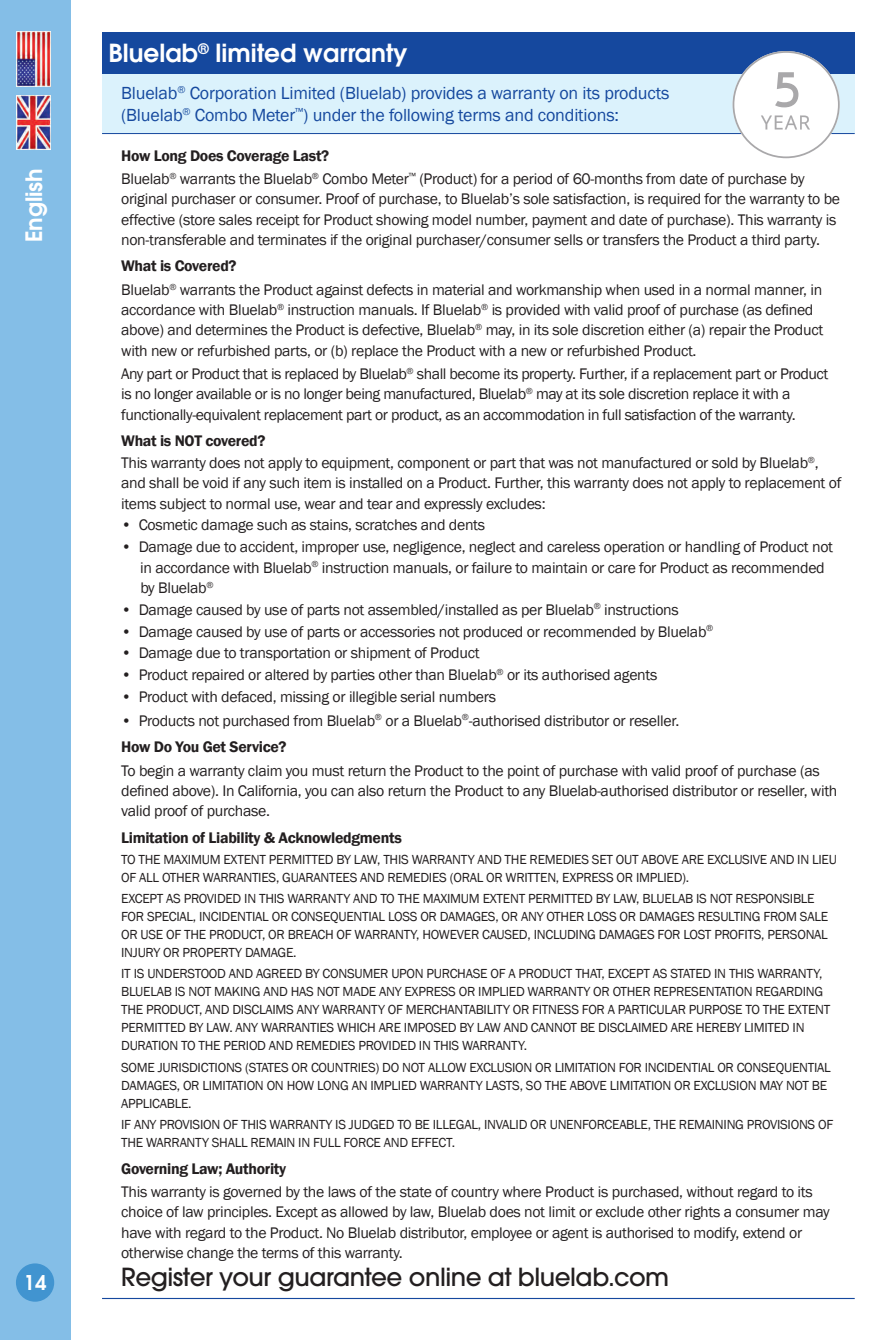
<style>
.page{position:relative;width:893px;height:1340px;background:#fff}
.page>*{position:absolute;margin:0;border:0;box-sizing:border-box;transform-origin:0 0}
.Table_H01{font:500 24.75px "ITC Avant Garde Pro";letter-spacing:-.02em;color:#231f20}
.Table_H01-2{font:600 24.75px "ITC Avant Garde Pro";color:#fff}
.t1{font:600 22.5px "ITC Avant Garde Pro";color:#fff}
.t2{font:600 20.25px "ITC Avant Garde Pro";color:#fff}
.Table_H02{font:18px/21.4px "Franklin Gothic";letter-spacing:-.01em;color:#15489e}
.Guarantee_Body_2{font:15.75px/20.2px "Franklin Gothic";letter-spacing:-.02em;color:#231f20}
.Guarantee_Body_2-2{font:600 15.75px "Franklin Gothic";letter-spacing:-.02em;color:#231f20}
.Guarantee_Body_2-3{font:13.5px/18px "Franklin Gothic";letter-spacing:-.02em;color:#231f20}
</style>
<div class="page">
<div style="left:0;top:0;width:70px;height:1339px;background:#84bee7"></div>
<img style="left:16px;top:32px;width:35px;height:54px">
<img style="left:16px;top:96px;width:35px;height:54px">
<div style="left:16px;top:1263px;width:38px;height:38px;background:#4194d0;border-radius:50%"></div>
<div style="left:102px;top:33px;width:753px;height:41px;background:#15489e"></div>
<div style="left:102px;top:74px;width:753px;height:59px;background:#dbf2fc"></div>
<hr style="left:102px;top:133px;width:753px;height:1px;background:#15489e">
<hr style="left:102px;top:1297px;width:753px;height:1px;background:#15489e">
<svg style="left:733px;top:51px;width:107px;height:107px"></svg>
<h2 class="t1" style="left:19px;top:242px;width:76px;rotate:-90deg">English</h2>
<p class="t2" style="left:24px;top:1268px;width:24px">14</p>
<p class="Table_H01-2" style="left:108px;top:37px;width:301px">Bluelab<sup>®</sup> limited warranty</p>
<p class="Table_H02" style="left:121px;top:83px;width:550px">Bluelab<sup>®</sup> Corporation Limited (Bluelab) provides a warranty on its products (Bluelab<sup>®</sup> Combo Meter<sup>™</sup>) under the following terms and conditions:</p>
<p class="Guarantee_Body_2-2" style="left:121px;top:146px;width:210px">How Long Does Coverage Last?</p>
<p class="Guarantee_Body_2" style="left:121px;top:169px;width:720px">Bluelab<sup>®</sup> warrants the Bluelab<sup>®</sup> Combo Meter<sup>™</sup> (Product) for a period of 60-months from date of purchase by original purchaser or consumer. Proof of purchase, to Bluelab’s sole satisfaction, is required for the warranty to be effective (store sales receipt for Product showing model number, payment and date of purchase). This warranty is non-transferable and terminates if the original purchaser/consumer sells or transfers the Product a third party.</p>
<p class="Guarantee_Body_2-2" style="left:121px;top:256px;width:117px">What is Covered?</p>
<p class="Guarantee_Body_2" style="left:121px;top:280px;width:704px">Bluelab<sup>®</sup> warrants the Product against defects in material and workmanship when used in a normal manner, in accordance with Bluelab<sup>®</sup> instruction manuals. If Bluelab<sup>®</sup> is provided with valid proof of purchase (as defined above) and determines the Product is defective, Bluelab<sup>®</sup> may, in its sole discretion either (a) repair the Product with new or refurbished parts, or (b) replace the Product with a new or refurbished Product.</p>
<p class="Guarantee_Body_2" style="left:121px;top:364px;width:709px">Any part or Product that is replaced by Bluelab<sup>®</sup> shall become its property. Further, if a replacement part or Product is no longer available or is no longer being manufactured, Bluelab<sup>®</sup> may at its sole discretion replace it with a functionally-equivalent replacement part or product, as an accommodation in full satisfaction of the warranty.</p>
<p class="Guarantee_Body_2-2" style="left:121px;top:431px;width:146px">What is NOT covered?</p>
<p class="Guarantee_Body_2" style="left:121px;top:453px;width:722px">This warranty does not apply to equipment, component or part that was not manufactured or sold by Bluelab<sup>®</sup>, and shall be void if any such item is installed on a Product. Further, this warranty does not apply to replacement of items subject to normal use, wear and tear and expressly excludes:</p>
<p class="Guarantee_Body_2" style="left:121px;top:515px;width:365px">• Cosmetic damage such as stains, scratches and dents</p>
<p class="Guarantee_Body_2" style="left:140px;top:537px;width:694px;text-indent:-19px">• Damage due to accident, improper use, negligence, neglect and careless operation or handling of Product not in accordance with Bluelab<sup>®</sup> instruction manuals, or failure to maintain or care for Product as recommended by Bluelab<sup>®</sup></p>
<p class="Guarantee_Body_2" style="left:121px;top:599px;width:559px">• Damage caused by use of parts not assembled/installed as per Bluelab<sup>®</sup> instructions</p>
<p class="Guarantee_Body_2" style="left:121px;top:621px;width:593px">• Damage caused by use of parts or accessories not produced or recommended by Bluelab<sup>®</sup></p>
<p class="Guarantee_Body_2" style="left:121px;top:643px;width:360px">• Damage due to transportation or shipment of Product</p>
<p class="Guarantee_Body_2" style="left:121px;top:665px;width:538px">• Product repaired or altered by parties other than Bluelab<sup>®</sup> or its authorised agents</p>
<p class="Guarantee_Body_2" style="left:121px;top:687px;width:376px">• Product with defaced, missing or illegible serial numbers</p>
<p class="Guarantee_Body_2" style="left:121px;top:710px;width:560px">• Products not purchased from Bluelab<sup>®</sup> or a Bluelab<sup>®</sup>-authorised distributor or reseller.</p>
<p class="Guarantee_Body_2-2" style="left:121px;top:737px;width:167px">How Do You Get Service?</p>
<p class="Guarantee_Body_2" style="left:121px;top:760px;width:718px">To begin a warranty claim you must return the Product to the point of purchase with valid proof of purchase (as defined above). In California, you can also return the Product to any Bluelab-authorised distributor or reseller, with valid proof of purchase.</p>
<p class="Guarantee_Body_2-2" style="left:121px;top:827px;width:282px">Limitation of Liability &amp; Acknowledgments</p>
<p class="Guarantee_Body_2-3" style="left:121px;top:850px;width:717px">TO THE MAXIMUM EXTENT PERMITTED BY LAW, THIS WARRANTY AND THE REMEDIES SET OUT ABOVE ARE EXCLUSIVE AND IN LIEU<br>OF ALL OTHER WARRANTIES, GUARANTEES AND REMEDIES (ORAL OR WRITTEN, EXPRESS OR IMPLIED).</p>
<p class="Guarantee_Body_2-3" style="left:121px;top:890px;width:708px">EXCEPT AS PROVIDED IN THIS WARRANTY AND TO THE MAXIMUM EXTENT PERMITTED BY LAW, BLUELAB IS NOT RESPONSIBLE FOR SPECIAL, INCIDENTIAL OR CONSEQUENTIAL LOSS OR DAMAGES, OR ANY OTHER LOSS OR DAMAGES RESULTING FROM SALE OR USE OF THE PRODUCT, OR BREACH OF WARRANTY, HOWEVER CAUSED, INCLUDING DAMAGES FOR LOST PROFITS, PERSONAL INJURY OR PROPERTY DAMAGE.</p>
<p class="Guarantee_Body_2-3" style="left:121px;top:965px;width:711px">IT IS UNDERSTOOD AND AGREED BY CONSUMER UPON PURCHASE OF A PRODUCT THAT, EXCEPT AS STATED IN THIS WARRANTY, BLUELAB IS NOT MAKING AND HAS NOT MADE ANY EXPRESS OR IMPLIED WARRANTY OR OTHER REPRESENTATION REGARDING THE PRODUCT, AND DISCLAIMS ANY WARRANTY OF MERCHANTABILITY OR FITNESS FOR A PARTICULAR PURPOSE TO THE EXTENT PERMITTED BY LAW. ANY WARRANTIES WHICH ARE IMPOSED BY LAW AND CANNOT BE DISCLAIMED ARE HEREBY LIMITED IN DURATION TO THE PERIOD AND REMEDIES PROVIDED IN THIS WARRANTY.</p>
<p class="Guarantee_Body_2-3" style="left:121px;top:1058px;width:711px">SOME JURISDICTIONS (STATES OR COUNTRIES) DO NOT ALLOW EXCLUSION OR LIMITATION FOR INCIDENTIAL OR CONSEQUENTIAL<br>DAMAGES, OR LIMITATION ON HOW LONG AN IMPLIED WARRANTY LASTS, SO THE ABOVE LIMITATION OR EXCLUSION MAY NOT BE<br>APPLICABLE.</p>
<p class="Guarantee_Body_2-3" style="left:121px;top:1115px;width:714px">IF ANY PROVISION OF THIS WARRANTY IS JUDGED TO BE ILLEGAL, INVALID OR UNENFORCEABLE, THE REMAINING PROVISIONS OF<br>THE WARRANTY SHALL REMAIN IN FULL FORCE AND EFFECT.</p>
<p class="Guarantee_Body_2-2" style="left:121px;top:1158px;width:166px">Governing Law; Authority</p>
<p class="Guarantee_Body_2" style="left:121px;top:1181px;width:710px">This warranty is governed by the laws of the state of country where Product is purchased, without regard to its choice of law principles. Except as allowed by law, Bluelab does not limit or exclude other rights a consumer may have with regard to the Product. No Bluelab distributor, employee or agent is authorised to modify, extend or otherwise change the terms of this warranty.</p>
<p class="Table_H01" style="left:121px;top:1260px;width:550px">Register your guarantee online at bluelab.com</p>
</div>
